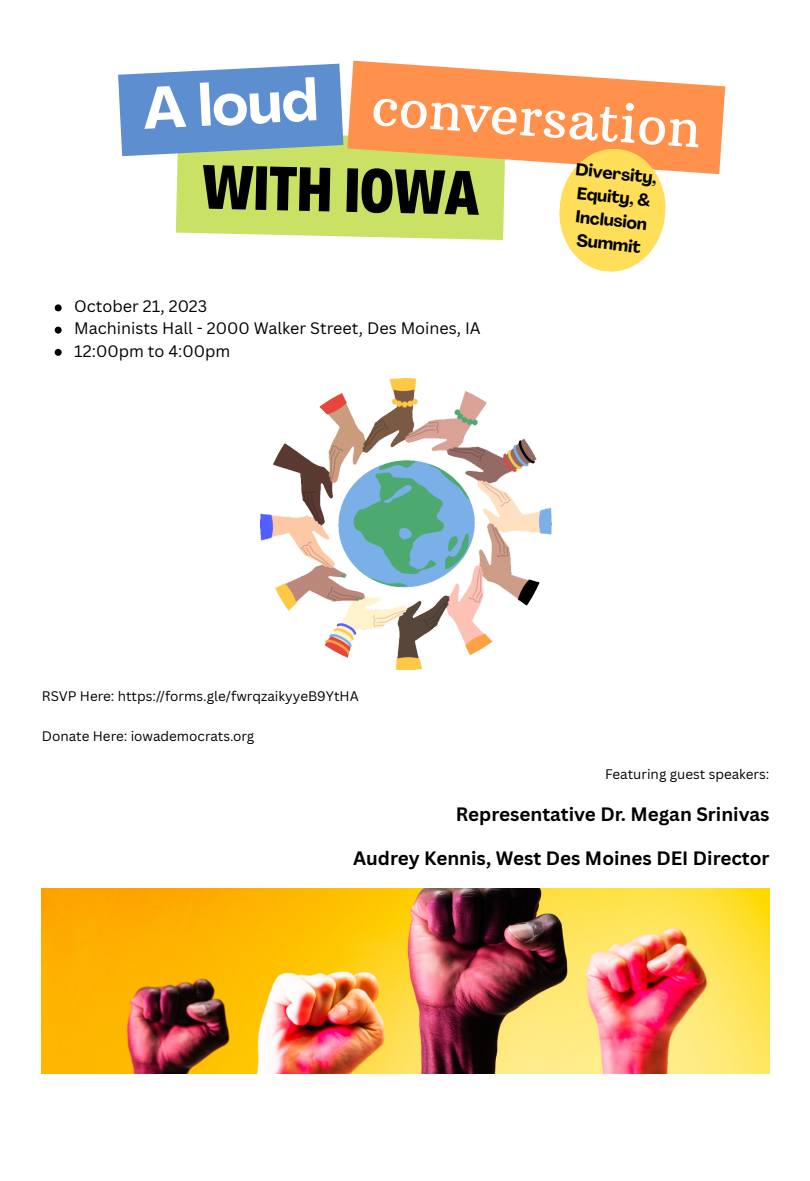
<style>
.page{position:relative;width:810px;height:1181px;background:#fff}
.page>*{position:absolute;margin:0;border:0;box-sizing:border-box;transform-origin:0 0}
.t1{font:800 63px "Decalotype";color:#000}
.t2{font:700 58.2px "Agrandir";color:#fff}
.t3{font:53.4px "Arbutus Slab";color:#fff}
.t4{font:700 18.9px "Canva Sans";color:#000}
.t5{font:700 16.95px/23.7px "Agrandir";color:#000}
.t6{font:16.2px "Canva Sans";color:#000}
.t7{font:13.5px "Canva Sans";color:#000}
</style>
<div class="page">
<svg style="left:118px;top:64px;width:387px;height:176px;background:#abc8a3"></svg>
<svg style="left:347px;top:61px;width:378px;height:113px;background:#faa86a"></svg>
<svg style="left:556px;top:146px;width:113px;height:126px"></svg>
<svg style="left:55px;top:304px;width:7px;height:7px"></svg>
<svg style="left:55px;top:326px;width:7px;height:7px"></svg>
<svg style="left:55px;top:349px;width:7px;height:7px"></svg>
<img style="left:260px;top:378px;width:291px;height:291px">
<img style="left:42px;top:888px;width:727px;height:185px">
<p class="t2" style="left:142px;top:85px;width:176px;rotate:-3deg">A loud</p>
<p class="t3" style="left:374px;top:72px;width:332px;rotate:4deg">conversation</p>
<p class="t5" style="left:577px;top:159px;width:83px;rotate:6deg">Diversity,<br>Equity, &amp;<br>Inclusion<br>Summit</p>
<p class="t1" style="left:203px;top:145px;width:278px;rotate:1deg">WITH IOWA</p>
<p class="t6" style="left:74px;top:294px;width:134px">October 21, 2023</p>
<p class="t6" style="left:74px;top:317px;width:408px">Machinists Hall - 2000 Walker Street, Des Moines, IA</p>
<p class="t6" style="left:74px;top:340px;width:158px">12:00pm to 4:00pm</p>
<p class="t7" style="left:42px;top:686px;width:318px">RSVP Here: https://forms.gle/fwrqzaikyyeB9YtHA</p>
<p class="t7" style="left:42px;top:726px;width:214px">Donate Here: iowademocrats.org</p>
<p class="t7" style="left:605px;top:764px;width:166px">Featuring guest speakers:</p>
<h1 class="t4" style="left:456px;top:801px;width:315px">Representative Dr. Megan Srinivas</h1>
<h1 class="t4" style="left:353px;top:844px;width:418px">Audrey Kennis, West Des Moines DEI Director</h1>
</div>
